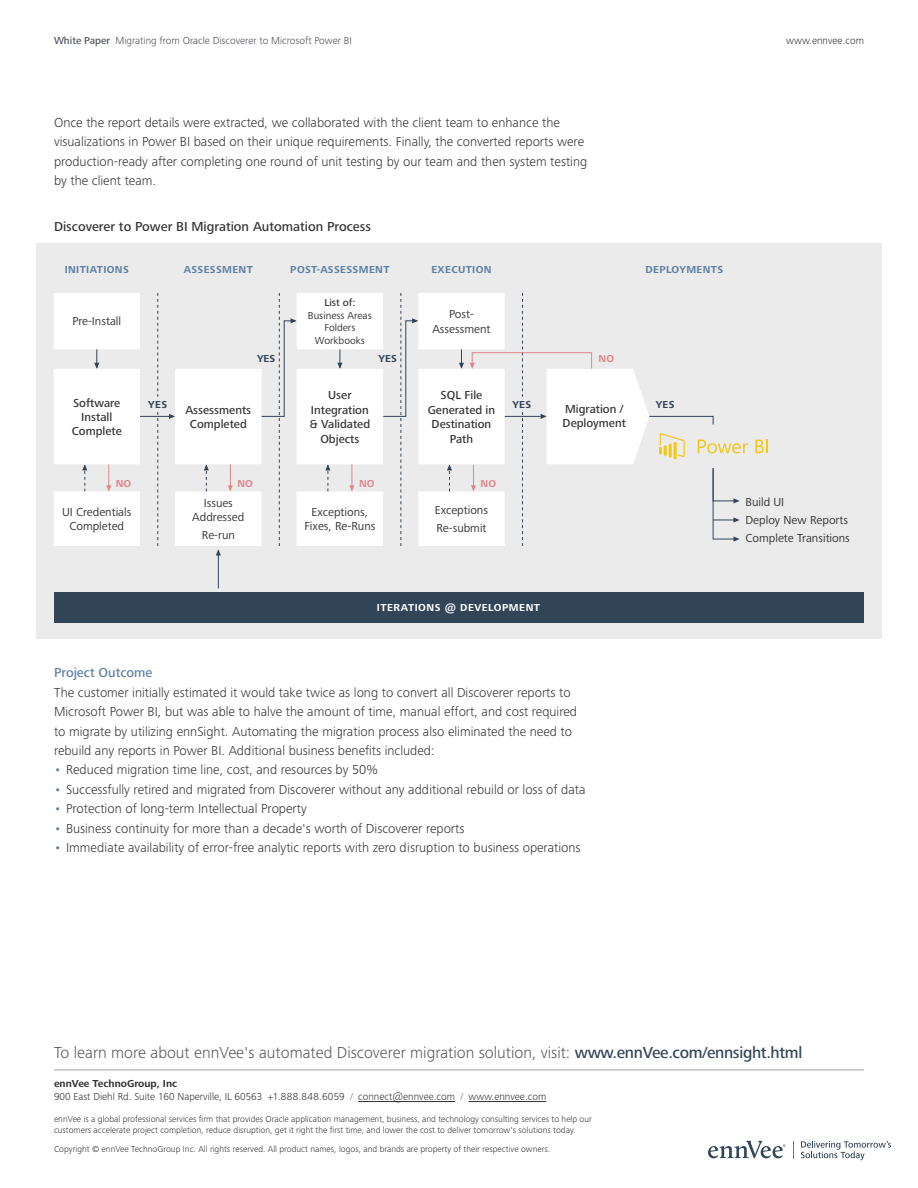
<style>
.page{position:relative;width:918px;height:1188px;background:#fff}
.page>*{position:absolute;margin:0;border:0;box-sizing:border-box;transform-origin:0 0}
.t1{font:300 16.5px "Frutiger Next Pro";color:#57585b}
.t2{font:300 13.5px/19.5px "Frutiger Next Pro";color:#333}
.t3{font:500 13.5px "Frutiger Next Pro";color:#333}
.t4{font:500 13.5px "Frutiger Next Pro";color:#5d7fa4}
.t5{font:12px/14.4px "Frutiger Next Pro";color:#333;text-align:center}
.t6{font:500 12px/14.4px "Frutiger Next Pro";color:#333;text-align:center}
.t7{font:300 10.5px/13.6px "Frutiger Next Pro";color:#333}
.t8{font:300 10.5px "Frutiger Next Pro";color:#4b4f59}
.t9{font:700 10.5px "Frutiger Next Pro";letter-spacing:.035em;color:#5d7fa4}
.t10{font:10.5px/12.6px "Frutiger Next Pro";color:#333;text-align:center}
.t11{font:700 10.5px "Frutiger Next Pro";letter-spacing:.05em;color:#fff}
.t12{font:700 10.5px "Frutiger Next Pro";letter-spacing:.03em;color:#324458}
.t13{font:700 10.5px "Frutiger Next Pro";color:#e1868d}
.t14{font:500 10.5px "Frutiger Next Pro";color:#333}
.t15{font:300 9px/11.2px "Frutiger Next Pro";color:#333}
.s1{font-weight:500}
.s2{font-weight:400;color:#5d7fa4}
.s3{font-weight:500;color:#324458}
.s4{font-weight:700}
.s5{color:#5d7fa4}
</style>
<div class="page">
<div style="left:36px;top:243px;width:846px;height:396px;background:#ebebeb"></div>
<hr style="left:218px;top:550px;width:1px;height:38px;background:#324458">
<svg style="left:216px;top:549px;width:5px;height:7px"></svg>
<div style="left:54px;top:592px;width:810px;height:30px;background:#324458"></div>
<svg style="left:383px;top:293px;width:35px;height:253px"></svg>
<svg style="left:262px;top:293px;width:35px;height:253px"></svg>
<svg style="left:140px;top:293px;width:35px;height:253px"></svg>
<div style="left:175px;top:491px;width:87px;height:55px;background:#fff"></div>
<div style="left:175px;top:369px;width:87px;height:95px;background:#fff"></div>
<svg style="left:204px;top:464px;width:5px;height:27px"></svg>
<svg style="left:228px;top:464px;width:5px;height:27px"></svg>
<svg style="left:82px;top:464px;width:5px;height:27px"></svg>
<svg style="left:106px;top:464px;width:5px;height:27px"></svg>
<div style="left:297px;top:491px;width:86px;height:55px;background:#fff"></div>
<svg style="left:337px;top:349px;width:5px;height:20px"></svg>
<div style="left:297px;top:369px;width:86px;height:95px;background:#fff"></div>
<svg style="left:325px;top:464px;width:5px;height:27px"></svg>
<svg style="left:349px;top:464px;width:5px;height:27px"></svg>
<div style="left:54px;top:369px;width:86px;height:95px;background:#fff"></div>
<svg style="left:94px;top:349px;width:5px;height:20px"></svg>
<div style="left:54px;top:491px;width:86px;height:55px;background:#fff"></div>
<div style="left:418px;top:491px;width:87px;height:55px;background:#fff"></div>
<svg style="left:459px;top:349px;width:5px;height:20px"></svg>
<div style="left:418px;top:293px;width:87px;height:56px;background:#fff"></div>
<svg style="left:447px;top:464px;width:5px;height:27px"></svg>
<div style="left:297px;top:293px;width:86px;height:56px;background:#fff"></div>
<div style="left:54px;top:293px;width:86px;height:56px;background:#fff"></div>
<div style="left:146px;top:397px;width:25px;height:15px;background:#ebebeb"></div>
<svg style="left:470px;top:293px;width:278px;height:253px"></svg>
<svg style="left:755px;top:440px;width:13px;height:13px"></svg>
<div style="left:418px;top:369px;width:87px;height:95px;background:#fff"></div>
<hr style="left:358px;top:1101px;width:97px;height:1px;background:#333">
<hr style="left:469px;top:1101px;width:77px;height:1px;background:#333">
<svg style="left:708px;top:1141px;width:78px;height:17px"></svg>
<svg style="left:793px;top:1141px;width:1px;height:17px"></svg>
<svg style="left:801px;top:1141px;width:90px;height:19px"></svg>
<hr style="left:54px;top:1070px;width:810px;height:1px;background:#a49ea1">
<p class="t8" style="left:54px;top:34px;width:299px"><span class="s1">White Paper</span> Migrating from Oracle Discoverer to Microsoft Power BI</p>
<p class="t7" style="left:786px;top:33px;width:79px">www.ennvee.com</p>
<p class="t2" style="left:54px;top:112px;width:535px">Once the report details were extracted, we collaborated with the client team to enhance the visualizations in Power BI based on their unique requirements. Finally, the converted reports were production-ready after completing one round of unit testing by our team and then system testing by the client team.</p>
<p class="t3" style="left:54px;top:219px;width:319px">Discoverer to Power BI Migration Automation Process</p>
<p class="t9" style="left:65px;top:263px;width:66px">INITIATIONS</p>
<p class="t9" style="left:184px;top:263px;width:71px">ASSESSMENT</p>
<p class="t9" style="left:290px;top:263px;width:101px">POST-ASSESSMENT</p>
<p class="t9" style="left:431px;top:263px;width:62px">EXECUTION</p>
<p class="t9" style="left:646px;top:263px;width:79px">DEPLOYMENTS</p>
<p class="t5" style="left:72px;top:314px;width:50px">Pre-Install</p>
<p class="t14" style="left:324px;top:297px;width:33px">List of:</p>
<p class="t10" style="left:308px;top:309px;width:65px">Business Areas<br>Folders<br>Workbooks</p>
<p class="t5" style="left:432px;top:307px;width:60px">Post-<br>Assessment</p>
<p class="t12" style="left:257px;top:353px;width:20px">YES</p>
<p class="t12" style="left:379px;top:353px;width:20px">YES</p>
<p class="t13" style="left:599px;top:353px;width:17px">NO</p>
<p class="t6" style="left:428px;top:388px;width:69px">SQL File<br>Generated in<br>Destination<br>Path</p>
<p class="t6" style="left:310px;top:388px;width:62px">User<br>Integration &amp; Validated<br>Objects</p>
<p class="t13" style="left:359px;top:477px;width:17px">NO</p>
<p class="t6" style="left:72px;top:395px;width:52px">Software<br>Install<br>Complete</p>
<p class="t12" style="left:148px;top:399px;width:20px">YES</p>
<p class="t12" style="left:512px;top:399px;width:20px">YES</p>
<p class="t12" style="left:656px;top:399px;width:20px">YES</p>
<p class="t6" style="left:563px;top:402px;width:65px;text-align:left">Migration /<br>Deployment</p>
<p class="t6" style="left:185px;top:403px;width:67px">Assessments<br>Completed</p>
<p class="t13" style="left:116px;top:477px;width:17px">NO</p>
<p class="t13" style="left:237px;top:477px;width:17px">NO</p>
<p class="t13" style="left:481px;top:477px;width:17px">NO</p>
<p class="t5" style="left:192px;top:496px;width:54px">Issues<br>Addressed</p>
<p class="t5" style="left:202px;top:528px;width:35px">Re-run</p>
<p class="t5" style="left:62px;top:505px;width:71px">UI Credentials<br>Completed</p>
<p class="t5" style="left:435px;top:501px;width:55px;line-height:18.1px;text-align:left">Exceptions<br>Re-submit</p>
<p class="t5" style="left:304px;top:505px;width:73px">Exceptions,<br>Fixes, Re-Runs</p>
<p class="t11" style="left:377px;top:601px;width:165px">ITERATIONS @ DEVELOPMENT</p>
<p class="t4" style="left:54px;top:665px;width:100px">Project Outcome</p>
<p class="t2" style="left:54px;top:682px;width:525px">The customer initially estimated it would take twice as long to convert all Discoverer reports to Microsoft Power BI, but was able to halve the amount of time, manual effort, and cost required to migrate by utilizing ennSight. Automating the migration process also eliminated the need to rebuild any reports in Power BI. Additional business benefits included:</p>
<p class="t2" style="left:54px;top:760px;width:325px"><span class="s2">•</span> Reduced migration time line, cost, and resources by 50%</p>
<p class="t2" style="left:54px;top:780px;width:533px"><span class="s2">•</span> Successfully retired and migrated from Discoverer without any additional rebuild or loss of data</p>
<p class="t2" style="left:54px;top:799px;width:254px"><span class="s2">•</span> Protection of long-term Intellectual Property</p>
<p class="t2" style="left:54px;top:819px;width:412px"><span class="s2">•</span> Business continuity for more than a decade's worth of Discoverer reports</p>
<p class="t2" style="left:54px;top:838px;width:528px"><span class="s2">•</span> Immediate availability of error-free analytic reports with zero disruption to business operations</p>
<p class="t5" style="left:746px;top:493px;width:106px;line-height:18.1px;text-align:left">Build UI<br>Deploy New Reports<br>Complete Transitions</p>
<p class="t1" style="left:54px;top:1043px;width:750px">To learn more about ennVee's automated Discoverer migration solution, visit: <span class="s3">www.ennVee.com/ennsight.html</span></p>
<p class="t7" style="left:54px;top:1077px;width:494px"><span class="s4">ennVee TechnoGroup, Inc<br></span>900 East Diehl Rd. Suite 160 Naperville, IL 60563 +1.888.848.6059 <span class="s5">/</span> connect@ennvee.com <span class="s5">/</span> www.ennvee.com</p>
<p class="t15" style="left:54px;top:1113px;width:540px">ennVee is a global professional services firm that provides Oracle application management, business, and technology consulting services to help our customers accelerate project completion, reduce disruption, get it right the first time, and lower the cost to deliver tomorrow's solutions today.</p>
<p class="t15" style="left:54px;top:1143px;width:498px">Copyright © ennVee TechnoGroup Inc. All rights reserved. All product names, logos, and brands are property of their respective owners.</p>
</div>
